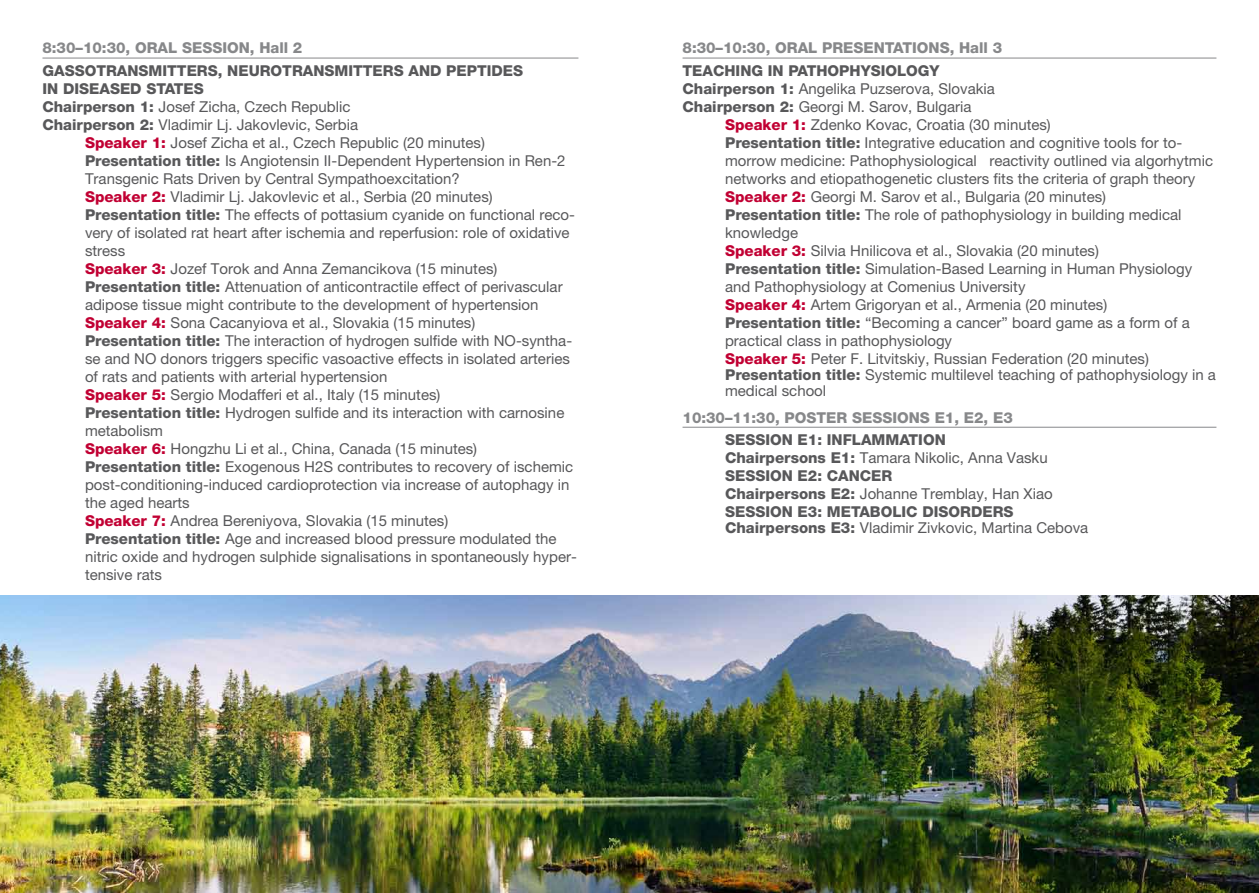
<style>
.page{position:relative;width:1259px;height:893px;background:#fff}
.page>*{position:absolute;margin:0;border:0;box-sizing:border-box;transform-origin:0 0}
.t1{font:15px/18px "Helvetica Neue LT Pro";color:#58585a}
.t2{font:800 15px/18px "Helvetica Neue LT Pro";color:#58585a}
.t3{font:800 15px "Helvetica Neue LT Pro";color:#87888a}
.s1{font-weight:800}
.s2{font-weight:800;color:#c10033}
.s3{font-weight:400}
</style>
<div class="page">
<hr style="left:42px;top:58px;width:536px;height:1px;background:#87888a">
<hr style="left:682px;top:58px;width:534px;height:1px;background:#87888a">
<hr style="left:682px;top:427px;width:534px;height:1px;background:#87888a">
<img style="left:0;top:595px;width:1259px;height:298px">
<p class="t3" style="left:42px;top:39px;width:261px">8:30–10:30, ORAL SESSION, Hall 2</p>
<p class="t2" style="left:42px;top:61px;width:482px">GASSOTRANSMITTERS, NEUROTRANSMITTERS AND PEPTIDES</p>
<p class="t2" style="left:42px;top:79px;width:163px">IN DISEASED STATES</p>
<p class="t1" style="left:42px;top:97px;width:309px"><span class="s1">Chairperson 1:</span> Josef Zicha, Czech Republic</p>
<p class="t1" style="left:42px;top:115px;width:317px"><span class="s1">Chairperson 2:</span> Vladimir Lj. Jakovlevic, Serbia</p>
<p class="t1" style="left:85px;top:133px;width:401px"><span class="s2">Speaker 1:</span> Josef Zicha et al., Czech Republic (20 minutes)</p>
<p class="t1" style="left:85px;top:151px;width:482px"><span class="s1">Presentation title:</span> Is Angiotensin II-Dependent Hypertension in Ren-2</p>
<p class="t1" style="left:85px;top:169px;width:376px">Transgenic Rats Driven by Central Sympathoexcitation?</p>
<p class="t1" style="left:85px;top:187px;width:409px"><span class="s2">Speaker 2:</span> Vladimir Lj. Jakovlevic et al., Serbia (20 minutes)</p>
<p class="t1" style="left:85px;top:205px;width:491px"><span class="s1">Presentation title:</span> The effects of pottasium cyanide on functional reco-</p>
<p class="t1" style="left:85px;top:223px;width:486px">very of isolated rat heart after ischemia and reperfusion: role of oxidative</p>
<p class="t1" style="left:85px;top:241px;width:42px">stress</p>
<p class="t1" style="left:85px;top:259px;width:414px"><span class="s2">Speaker 3:</span> Jozef Torok and Anna Zemancikova (15 minutes)</p>
<p class="t1" style="left:85px;top:277px;width:479px"><span class="s1">Presentation title:</span> Attenuation of anticontractile effect of perivascular</p>
<p class="t1" style="left:85px;top:295px;width:455px">adipose tissue might contribute to the development of hypertension</p>
<p class="t1" style="left:85px;top:313px;width:392px"><span class="s2">Speaker 4:</span> Sona Cacanyiova et al., Slovakia (15 minutes)</p>
<p class="t1" style="left:85px;top:331px;width:489px"><span class="s1">Presentation title:</span> The interaction of hydrogen sulfide with NO-syntha-</p>
<p class="t1" style="left:85px;top:349px;width:486px">se and NO donors triggers specific vasoactive effects in isolated arteries</p>
<p class="t1" style="left:85px;top:367px;width:304px">of rats and patients with arterial hypertension</p>
<p class="t1" style="left:85px;top:385px;width:357px"><span class="s2">Speaker 5:</span> Sergio Modafferi et al., Italy (15 minutes)</p>
<p class="t1" style="left:85px;top:403px;width:481px"><span class="s1">Presentation title:</span> Hydrogen sulfide and its interaction with carnosine</p>
<p class="t1" style="left:85px;top:421px;width:80px">metabolism</p>
<p class="t1" style="left:85px;top:439px;width:394px"><span class="s2">Speaker 6:</span> Hongzhu Li et al., China, Canada (15 minutes)</p>
<p class="t1" style="left:85px;top:457px;width:490px"><span class="s1">Presentation title:</span> Exogenous H2S contributes to recovery of ischemic</p>
<p class="t1" style="left:85px;top:475px;width:486px">post-conditioning-induced cardioprotection via increase of autophagy in</p>
<p class="t1" style="left:85px;top:493px;width:106px">the aged hearts</p>
<p class="t1" style="left:85px;top:511px;width:365px"><span class="s2">Speaker 7:</span> Andrea Bereniyova, Slovakia (15 minutes)</p>
<p class="t1" style="left:85px;top:529px;width:473px"><span class="s1">Presentation title:</span> Age and increased blood pressure modulated the</p>
<p class="t1" style="left:85px;top:547px;width:493px">nitric oxide and hydrogen sulphide signalisations in spontaneously hyper-</p>
<p class="t1" style="left:85px;top:565px;width:78px">tensive rats</p>
<p class="t3" style="left:682px;top:39px;width:321px">8:30–10:30, ORAL PRESENTATIONS, Hall 3</p>
<p class="t2" style="left:682px;top:61px;width:314px">TEACHING IN PATHOPHYSIOLOGY<br>Chairperson 1: <span class="s3">Angelika Puzserova, Slovakia<br></span>Chairperson 2: <span class="s3">Georgi M. Sarov, Bulgaria</span></p>
<p class="t1" style="left:725px;top:115px;width:489px"><span class="s2">Speaker 1:</span> Zdenko Kovac, Croatia (30 minutes)<br><span class="s1">Presentation title:</span> Integrative education and cognitive tools for to&shy;morrow medicine: Pathophysiological reactivity outlined via algorhytmic networks and etiopathogenetic clusters fits the criteria of graph theory <span class="s2">Speaker 2:</span> Georgi M. Sarov et al., Bulgaria (20 minutes)<br><span class="s1">Presentation title:</span> The role of pathophysiology in building medical knowledge<br><span class="s2">Speaker 3:</span> Silvia Hnilicova et al., Slovakia (20 minutes)<br><span class="s1">Presentation title:</span> Simulation-Based Learning in Human Physiology and Pathophysiology at Comenius University<br><span class="s2">Speaker 4:</span> Artem Grigoryan et al., Armenia (20 minutes)<br><span class="s1">Presentation title:</span> “Becoming a cancer” board game as a form of a practical class in pathophysiology<br><span class="s2">Speaker 5:</span> Peter F. Litvitskiy, Russian Federation (20 minutes)</p>
<p class="t1" style="left:725px;top:366px;width:492px;line-height:16.2px"><span class="s1">Presentation title:</span> Systemic multilevel teaching of pathophysiology in a medical school</p>
<p class="t3" style="left:682px;top:408px;width:332px">10:30–11:30, POSTER SESSIONS E1, E2, E3</p>
<p class="t2" style="left:725px;top:430px;width:329px">SESSION E1: INFLAMMATION<br>Chairpersons E1: <span class="s3">Tamara Nikolic, Anna Vasku </span>SESSION E2: CANCER<br>Chairpersons E2: <span class="s3">Johanne Tremblay, Han Xiao </span>SESSION E3: METABOLIC DISORDERS</p>
<p class="t1" style="left:725px;top:518px;width:365px"><span class="s1">Chairpersons E3:</span> Vladimir Zivkovic, Martina Cebova</p>
</div>
